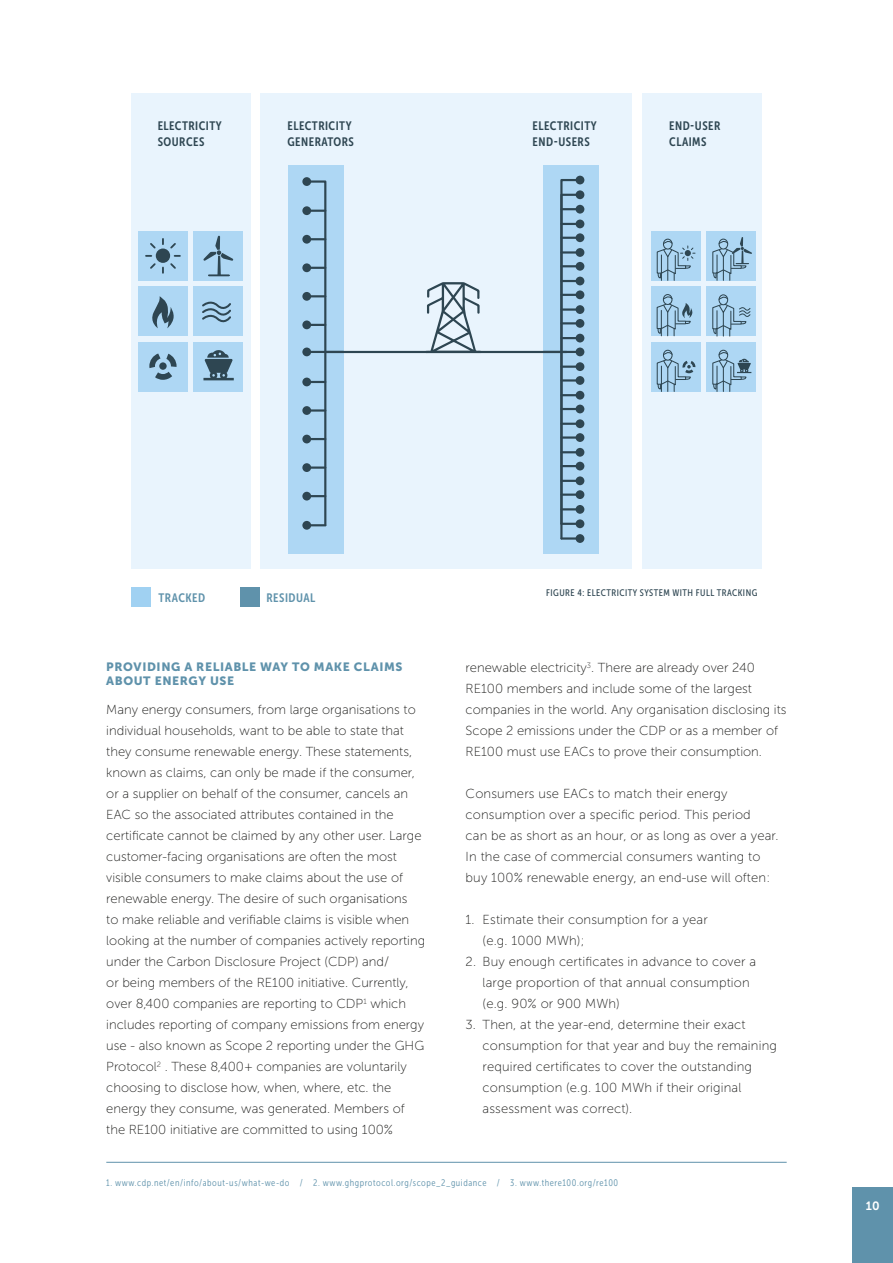
<style>
.page{position:relative;width:893px;height:1263px;background:#fff}
.page>*{position:absolute;margin:0;border:0;box-sizing:border-box;transform-origin:0 0}
.t1{font:13.05px/21px "Museo Sans 100";color:#1d1d1b}
.t2{font:12.15px/16.2px "Museo Sans Cond 700";letter-spacing:.04em;color:#2e4652}
.t3{font:12.15px "Museo Sans Cond 700";letter-spacing:.04em;color:#5f92ab}
.t4{font:12px/13.5px "Museo Sans 900";letter-spacing:.05em;color:#5f92ab}
.t5{font:12px "Museo Sans 700";color:#fff}
.t6{font:9.45px "Museo Sans Cond 300";letter-spacing:.06em;color:#5f92ab}
.t7{font:9.45px "Museo Sans Cond 500";letter-spacing:.05em;color:#2e4652}
</style>
<div class="page">
<div style="left:853px;top:1188px;width:40px;height:75px;background:#5f92ab"></div>
<div style="left:261px;top:94px;width:371px;height:475px;background:#e9f4fd"></div>
<div style="left:543px;top:165px;width:56px;height:389px;background:#aed7f4"></div>
<div style="left:288px;top:165px;width:55px;height:389px;background:#aed7f4"></div>
<div style="left:576px;top:176px;width:8px;height:8px;background:#2e4652;border-radius:50%"></div>
<svg style="left:302px;top:177px;width:9px;height:9px"></svg>
<div style="left:576px;top:190px;width:8px;height:9px;background:#2e4652;border-radius:50%"></div>
<div style="left:576px;top:205px;width:8px;height:9px;background:#2e4652;border-radius:50%"></div>
<div style="left:302px;top:206px;width:9px;height:9px;background:#2e4652;border-radius:50%"></div>
<div style="left:576px;top:220px;width:8px;height:8px;background:#2e4652;border-radius:50%"></div>
<div style="left:576px;top:262px;width:8px;height:9px;background:#2e4652;border-radius:50%"></div>
<svg style="left:302px;top:263px;width:9px;height:9px"></svg>
<div style="left:576px;top:277px;width:8px;height:8px;background:#2e4652;border-radius:50%"></div>
<div style="left:576px;top:319px;width:8px;height:9px;background:#2e4652;border-radius:50%"></div>
<svg style="left:302px;top:320px;width:9px;height:9px"></svg>
<div style="left:576px;top:334px;width:8px;height:8px;background:#2e4652;border-radius:50%"></div>
<div style="left:576px;top:376px;width:8px;height:9px;background:#2e4652;border-radius:50%"></div>
<svg style="left:302px;top:378px;width:9px;height:8px"></svg>
<div style="left:576px;top:391px;width:8px;height:9px;background:#2e4652;border-radius:50%"></div>
<div style="left:576px;top:433px;width:8px;height:9px;background:#2e4652;border-radius:50%"></div>
<svg style="left:302px;top:435px;width:9px;height:8px"></svg>
<div style="left:576px;top:448px;width:8px;height:9px;background:#2e4652;border-radius:50%"></div>
<div style="left:576px;top:490px;width:8px;height:9px;background:#2e4652;border-radius:50%"></div>
<svg style="left:302px;top:492px;width:9px;height:8px"></svg>
<div style="left:576px;top:505px;width:8px;height:9px;background:#2e4652;border-radius:50%"></div>
<div style="left:576px;top:233px;width:8px;height:9px;background:#2e4652;border-radius:50%"></div>
<div style="left:302px;top:235px;width:9px;height:9px;background:#2e4652;border-radius:50%"></div>
<div style="left:576px;top:248px;width:8px;height:9px;background:#2e4652;border-radius:50%"></div>
<div style="left:576px;top:290px;width:8px;height:9px;background:#2e4652;border-radius:50%"></div>
<div style="left:302px;top:292px;width:9px;height:9px;background:#2e4652;border-radius:50%"></div>
<div style="left:576px;top:305px;width:8px;height:9px;background:#2e4652;border-radius:50%"></div>
<div style="left:576px;top:362px;width:8px;height:9px;background:#2e4652;border-radius:50%"></div>
<div style="left:576px;top:405px;width:8px;height:8px;background:#2e4652;border-radius:50%"></div>
<div style="left:302px;top:406px;width:9px;height:9px;background:#2e4652;border-radius:50%"></div>
<div style="left:576px;top:419px;width:8px;height:9px;background:#2e4652;border-radius:50%"></div>
<div style="left:576px;top:462px;width:8px;height:8px;background:#2e4652;border-radius:50%"></div>
<div style="left:302px;top:463px;width:9px;height:9px;background:#2e4652;border-radius:50%"></div>
<div style="left:576px;top:476px;width:8px;height:9px;background:#2e4652;border-radius:50%"></div>
<svg style="left:559px;top:178px;width:23px;height:362px"></svg>
<div style="left:576px;top:519px;width:8px;height:9px;background:#2e4652;border-radius:50%"></div>
<svg style="left:305px;top:179px;width:22px;height:348px"></svg>
<div style="left:302px;top:521px;width:9px;height:9px;background:#2e4652;border-radius:50%"></div>
<hr style="left:561px;top:537px;width:19px;height:3px;background:#2e4652">
<div style="left:576px;top:534px;width:8px;height:9px;background:#2e4652;border-radius:50%"></div>
<hr style="left:543px;top:351px;width:37px;height:2px;background:#2e4652">
<div style="left:576px;top:347px;width:8px;height:9px;background:#2e4652;border-radius:50%"></div>
<hr style="left:307px;top:351px;width:36px;height:2px;background:#2e4652">
<div style="left:302px;top:347px;width:9px;height:9px;background:#2e4652;border-radius:50%"></div>
<div style="left:131px;top:94px;width:120px;height:475px;background:#e9f4fd"></div>
<div style="left:642px;top:94px;width:120px;height:475px;background:#e9f4fd"></div>
<div style="left:138px;top:231px;width:50px;height:50px;background:#aed7f4"></div>
<div style="left:651px;top:231px;width:50px;height:50px;background:#aed7f4"></div>
<div style="left:138px;top:286px;width:50px;height:50px;background:#aed7f4"></div>
<div style="left:651px;top:286px;width:50px;height:50px;background:#aed7f4"></div>
<div style="left:138px;top:342px;width:50px;height:50px;background:#aed7f4"></div>
<div style="left:651px;top:342px;width:50px;height:50px;background:#aed7f4"></div>
<div style="left:193px;top:231px;width:50px;height:50px;background:#aed7f4"></div>
<div style="left:706px;top:231px;width:50px;height:50px;background:#aed7f4"></div>
<div style="left:193px;top:286px;width:50px;height:50px;background:#aed7f4"></div>
<div style="left:706px;top:286px;width:50px;height:50px;background:#aed7f4"></div>
<div style="left:193px;top:342px;width:50px;height:50px;background:#aed7f4"></div>
<div style="left:706px;top:342px;width:50px;height:50px;background:#aed7f4"></div>
<svg style="left:203px;top:236px;width:30px;height:40px"></svg>
<hr style="left:209px;top:274px;width:20px;height:2px;background:#2e4652">
<svg style="left:146px;top:239px;width:34px;height:34px"></svg>
<svg style="left:202px;top:301px;width:29px;height:22px"></svg>
<svg style="left:149px;top:353px;width:28px;height:27px"></svg>
<svg style="left:425px;top:282px;width:57px;height:69px"></svg>
<div style="left:241px;top:588px;width:19px;height:19px;background:#5f92ab"></div>
<div style="left:132px;top:588px;width:19px;height:19px;background:#a0d1f2"></div>
<hr style="left:325px;top:351px;width:241px;height:2px;background:#2e4652">
<svg style="left:203px;top:350px;width:31px;height:30px"></svg>
<svg style="left:152px;top:296px;width:22px;height:32px"></svg>
<div style="left:718px;top:294px;width:10px;height:11px;border:1px solid #2e4652;border-radius:50%"></div>
<svg style="left:712px;top:295px;width:39px;height:41px"></svg>
<svg style="left:712px;top:350px;width:39px;height:41px"></svg>
<svg style="left:656px;top:350px;width:39px;height:41px"></svg>
<svg style="left:656px;top:294px;width:37px;height:42px"></svg>
<svg style="left:656px;top:239px;width:39px;height:41px"></svg>
<svg style="left:712px;top:237px;width:40px;height:43px"></svg>
<hr style="left:106px;top:1162px;width:681px;height:1px;background:#5f92ab">
<p class="t2" style="left:158px;top:117px;width:66px">ELECTRICITY<br>SOURCES</p>
<p class="t2" style="left:287px;top:117px;width:68px">ELECTRICITY<br>GENERATORS</p>
<p class="t2" style="left:533px;top:117px;width:66px">ELECTRICITY<br>END-USERS</p>
<p class="t2" style="left:669px;top:117px;width:53px">END-USER<br>CLAIMS</p>
<p class="t3" style="left:159px;top:591px;width:48px">TRACKED</p>
<p class="t3" style="left:267px;top:591px;width:50px">RESIDUAL</p>
<p class="t4" style="left:106px;top:660px;width:298px">PROVIDING A RELIABLE WAY TO MAKE CLAIMS<br>ABOUT ENERGY USE</p>
<p class="t1" style="left:106px;top:699px;width:320px">Many energy consumers, from large organisations to individual households, want to be able to state that they consume renewable energy. These statements, known as claims, can only be made if the consumer, or a supplier on behalf of the consumer, cancels an EAC so the associated attributes contained in the certificate cannot be claimed by any other user. Large customer-facing organisations are often the most visible consumers to make claims about the use of renewable energy. The desire of such organisations<br>to make reliable and verifiable claims is visible when looking at the number of companies actively reporting under the Carbon Disclosure Project (CDP) and/<br>or being members of the RE100 initiative. Currently, over 8,400 companies are reporting to CDP<sup>1</sup> which includes reporting of company emissions from energy use - also known as Scope 2 reporting under the GHG Protocol<sup>2</sup> . These 8,400+ companies are voluntarily choosing to disclose how, when, where, etc. the energy they consume, was generated. Members of the RE100 initiative are committed to using 100%</p>
<p class="t7" style="left:546px;top:587px;width:213px">FIGURE 4: ELECTRICITY SYSTEM WITH FULL TRACKING</p>
<p class="t1" style="left:466px;top:657px;width:322px">renewable electricity<sup>3</sup>. There are already over 240<br>RE100 members and include some of the largest companies in the world. Any organisation disclosing its Scope 2 emissions under the CDP or as a member of RE100 must use EACs to prove their consumption.</p>
<p class="t1" style="left:466px;top:783px;width:315px">Consumers use EACs to match their energy consumption over a specific period. This period<br>can be as short as an hour, or as long as over a year.<br>In the case of commercial consumers wanting to buy 100% renewable energy, an end-use will often:</p>
<p class="t1" style="left:483px;top:909px;width:227px;text-indent:-17px">1. Estimate their consumption for a year (e.g. 1000 MWh);</p>
<p class="t1" style="left:483px;top:951px;width:275px;text-indent:-17px">2. Buy enough certificates in advance to cover a large proportion of that annual consumption (e.g. 90% or 900 MWh)</p>
<p class="t1" style="left:483px;top:1014px;width:296px;text-indent:-17px">3. Then, at the year-end, determine their exact consumption for that year and buy the remaining required certificates to cover the outstanding consumption (e.g. 100 MWh if their original assessment was correct).</p>
<p class="t6" style="left:106px;top:1178px;width:513px">1. www.cdp.net/en/info/about-us/what-we-do / 2. www.ghgprotocol.org/scope_2_guidance / 3. www.there100.org/re100</p>
<p class="t5" style="left:866px;top:1199px;width:15px">10</p>
</div>
